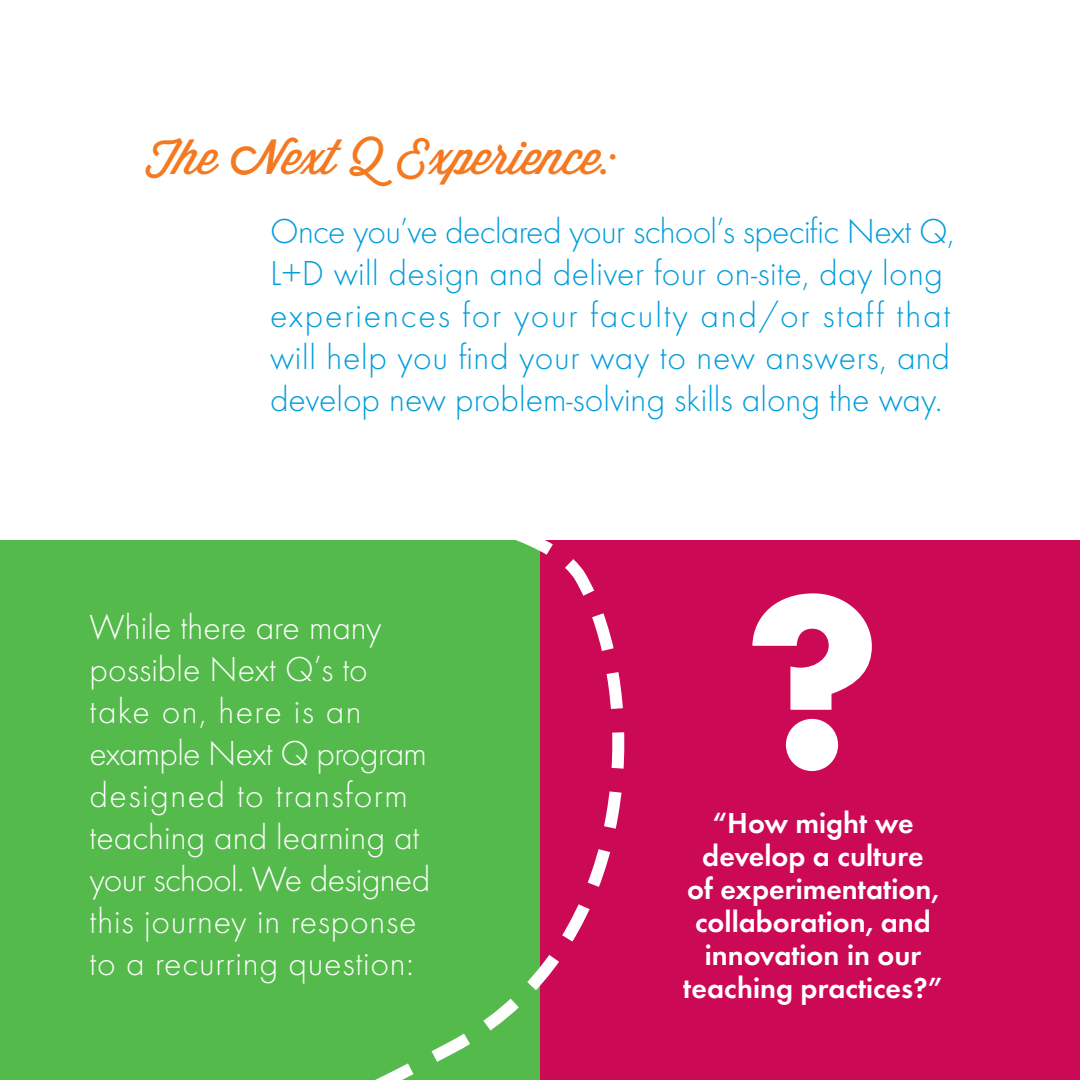
<style>
.page{position:relative;width:1080px;height:1080px;background:#fff}
.page>*{position:absolute;margin:0;border:0;box-sizing:border-box;transform-origin:0 0}
.t1{font:700 252px "Futura T";color:#fff}
.copy{font:48px "Wisdom Script";letter-spacing:-.01em;color:#f47921}
.about_copy{font:300 36px/42px "Futura T";letter-spacing:.01em;color:#009ddb}
.about_copy-2{font:300 36px/42px "Futura T";color:#fff}
.copy-2{font:600 30px/33px "Futura T";color:#fff;text-align:center}
</style>
<div class="page">
<div style="left:0;top:540px;width:540px;height:540px;background:#55ba4c"></div>
<div style="left:540px;top:540px;width:540px;height:540px;background:#cc0955"></div>
<svg style="left:605px;top:618px;width:20px;height:252px"></svg>
<svg style="left:375px;top:540px;width:230px;height:540px"></svg>
<p class="copy" style="left:145px;top:120px;width:474px">The Next Q Experience:</p>
<p class="about_copy" style="left:270px;top:210px;width:686px">Once you’ve declared your school’s specific Next Q, L+D will design and deliver four on-site, day long experiences for your faculty and/or staff that will help you find your way to new answers, and develop new problem-solving skills along the way.</p>
<p class="about_copy-2" style="left:90px;top:606px;width:342px">While there are many possible Next Q’s to take on, here is an example Next Q program designed to transform teaching and learning at your school. We designed this journey in response to a recurring question:</p>
<p class="t1" style="left:744px;top:533px;width:139px">?</p>
<p class="copy-2" style="left:683px;top:806px;width:261px">“How might we develop a culture<br>of experimentation, collaboration, and innovation in our teaching practices?”</p>
</div>
